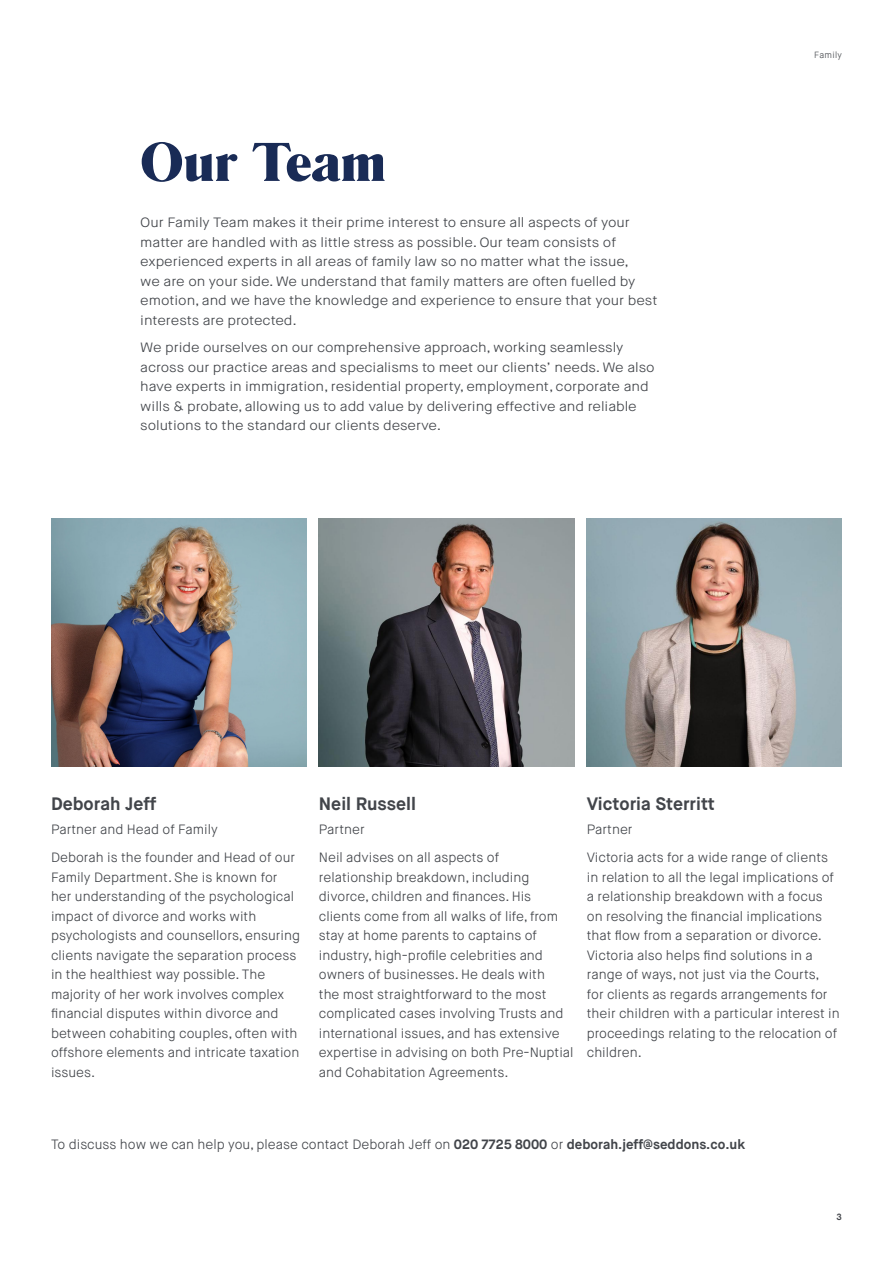
<style>
.page{position:relative;width:893px;height:1263px;background:#fff}
.page>*{position:absolute;margin:0;border:0;box-sizing:border-box;transform-origin:0 0}
.Header_Romana_38pt{font:700 57px "Romana";color:#192b56}
.Body_Title_Maison_Ne{font:700 18px "Maison Neue";color:#42454a}
.Body_Maison_Neue_Lig{font:300 13.5px/19.5px "Maison Neue";color:#42454a}
.Body_Maison_Neue_Lig-2{font:300 13.5px/19.5px "Maison Neue";color:#42454a;scale:1.08 1}
.t1{font:300 9px "Maison Neue";letter-spacing:.03em;color:#42454a}
.t2{font:700 9px "Maison Neue";color:#42454a}
.s1{font-weight:700}
</style>
<div class="page">
<img style="left:51px;top:519px;width:255px;height:248px">
<img style="left:319px;top:519px;width:255px;height:248px">
<img style="left:587px;top:519px;width:255px;height:248px">
<p class="Header_Romana_38pt" style="left:140px;top:130px;width:247px">Our Team</p>
<p class="Body_Maison_Neue_Lig-2" style="left:140px;top:213px;width:480px">Our Family Team makes it their prime interest to ensure all aspects of your matter are handled with as little stress as possible. Our team consists of experienced experts in all areas of family law so no matter what the issue,<br>we are on your side. We understand that family matters are often fuelled by emotion, and we have the knowledge and experience to ensure that your best interests are protected.</p>
<p class="Body_Maison_Neue_Lig-2" style="left:140px;top:338px;width:478px">We pride ourselves on our comprehensive approach, working seamlessly across our practice areas and specialisms to meet our clients’ needs. We also have experts in immigration, residential property, employment, corporate and wills &amp; probate, allowing us to add value by delivering effective and reliable solutions to the standard our clients deserve.</p>
<p class="t1" style="left:814px;top:49px;width:29px">Family</p>
<p class="Body_Title_Maison_Ne" style="left:51px;top:792px;width:107px">Deborah Jeff</p>
<p class="Body_Maison_Neue_Lig" style="left:51px;top:820px;width:168px">Partner and Head of Family</p>
<p class="Body_Maison_Neue_Lig" style="left:51px;top:848px;width:250px">Deborah is the founder and Head of our Family Department. She is known for her understanding of the psychological impact of divorce and works with psychologists and counsellors, ensuring clients navigate the separation process in the healthiest way possible. The majority of her work involves complex financial disputes within divorce and between cohabiting couples, often with offshore elements and intricate taxation issues.</p>
<p class="Body_Title_Maison_Ne" style="left:319px;top:792px;width:99px">Neil Russell</p>
<p class="Body_Maison_Neue_Lig" style="left:319px;top:820px;width:47px">Partner</p>
<p class="Body_Maison_Neue_Lig" style="left:319px;top:848px;width:256px">Neil advises on all aspects of relationship breakdown, including divorce, children and finances. His clients come from all walks of life, from stay at home parents to captains of industry, high-profile celebrities and owners of businesses. He deals with<br>the most straightforward to the most complicated cases involving Trusts and international issues, and has extensive expertise in advising on both Pre-Nuptial and Cohabitation Agreements.</p>
<p class="Body_Title_Maison_Ne" style="left:587px;top:792px;width:129px">Victoria Sterritt</p>
<p class="Body_Maison_Neue_Lig" style="left:587px;top:820px;width:47px">Partner</p>
<p class="Body_Maison_Neue_Lig" style="left:587px;top:848px;width:254px">Victoria acts for a wide range of clients in relation to all the legal implications of a relationship breakdown with a focus on resolving the financial implications that flow from a separation or divorce.<br>Victoria also helps find solutions in a range of ways, not just via the Courts, for clients as regards arrangements for their children with a particular interest in proceedings relating to the relocation of children.</p>
<p class="Body_Maison_Neue_Lig" style="left:51px;top:1134px;width:696px">To discuss how we can help you, please contact Deborah Jeff on <span class="s1">020 7725 8000</span> or <span class="s1">deborah.jeff@seddons.co.uk</span></p>
<p class="t2" style="left:837px;top:1211px;width:7px">3</p>
</div>
